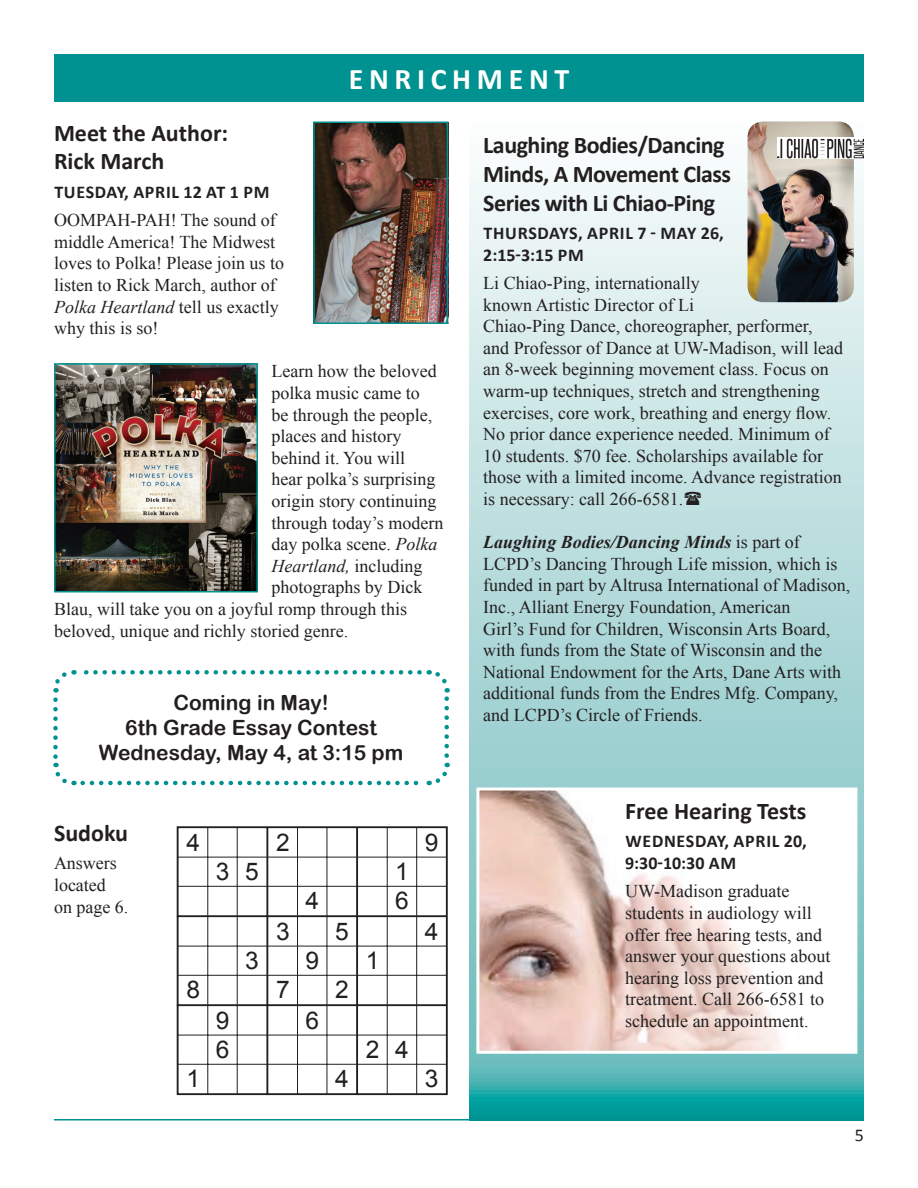
<style>
.page{position:relative;width:918px;height:1188px;background:#fff}
.page>*{position:absolute;margin:0;border:0;box-sizing:border-box;transform-origin:0 0}
.t1{font:700 30px "Calibri";letter-spacing:.19em;color:#fff}
.t2{font:24.3px/29.2px "Arial";color:#231f20}
.t3{font:700 24px/28.8px "Calibri";letter-spacing:-.02em;color:#231f20}
.t4{font:700 24px/28.8px "Calibri";color:#231f20}
.t5{font:21px/25.2px "Arial Rounded MT Bold";color:#231f20;text-align:center}
.t6{font:18px/21.6px "Times New Roman";color:#231f20}
.t7{font:700 18px/21.6px "Calibri";letter-spacing:.04em;color:#231f20}
.t8{font:italic 18px "Times New Roman";color:#231f20}
.t9{font:18px "Calibri";color:#231f20}
.s1{font-style:italic}
.s2{font-style:normal}
.s3{font-weight:700;font-style:italic}
</style>
<div class="page">
<hr style="left:54px;top:1119px;width:810px;height:2px;background:#009290">
<svg style="left:470px;top:133px;width:394px;height:986px;background:#b6dddd"></svg>
<div style="left:54px;top:54px;width:810px;height:47px;background:#009290"></div>
<img style="left:316px;top:125px;width:129px;height:196px">
<div style="left:313px;top:122px;width:135px;height:202px;border:2px solid #009290"></div>
<svg style="left:176px;top:826px;width:272px;height:270px"></svg>
<img style="left:57px;top:366px;width:198px;height:223px">
<div style="left:54px;top:363px;width:204px;height:229px;border:2px solid #009290"></div>
<img style="left:748px;top:122px;width:106px;height:180px">
<img style="left:778px;top:138px;width:86px;height:21px">
<img style="left:480px;top:792px;width:132px;height:258px">
<div style="left:476px;top:788px;width:381px;height:266px;border:3px solid #fff"></div>
<svg style="left:612px;top:788px;width:245px;height:266px"></svg>
<svg style="left:53px;top:700px;width:22px;height:86px"></svg>
<svg style="left:83px;top:763px;width:367px;height:23px"></svg>
<svg style="left:428px;top:670px;width:22px;height:86px"></svg>
<svg style="left:53px;top:670px;width:367px;height:23px"></svg>
<svg style="left:685px;top:491px;width:16px;height:14px"></svg>
<h1 class="t1" style="left:349px;top:60px;width:218px">enr ic hment</h1>
<h3 class="t4" style="left:54px;top:118px;width:176px">Meet the Author:<br>Rick March</h3>
<p class="t7" style="left:54px;top:181px;width:217px">Tuesday, April 12 at 1 pm</p>
<p class="t6" style="left:54px;top:209px;width:232px">OOMPAH-PAH! The sound of middle America! The Midwest loves to Polka! Please join us to listen to Rick March, author of<br><span class="s1">Polka Heartland</span> tell us exactly why this is so!</p>
<p class="t6" style="left:272px;top:360px;width:167px">Learn how the beloved</p>
<p class="t6" style="left:272px;top:382px;width:150px">polka music came to</p>
<p class="t6" style="left:272px;top:403px;width:162px">be through the people,</p>
<p class="t6" style="left:272px;top:425px;width:131px">places and history</p>
<p class="t6" style="left:272px;top:447px;width:135px">behind it. You will</p>
<p class="t6" style="left:272px;top:468px;width:165px">hear polka’s surprising</p>
<p class="t6" style="left:272px;top:490px;width:167px">origin story continuing</p>
<p class="t6" style="left:272px;top:511px;width:173px">through today’s modern</p>
<p class="t6" style="left:272px;top:533px;width:167px">day polka scene. <span class="s1">Polka</span></p>
<p class="t8" style="left:272px;top:553px;width:153px">Heartland, <span class="s2">including</span></p>
<p class="t6" style="left:272px;top:576px;width:152px">photographs by Dick</p>
<p class="t6" style="left:54px;top:598px;width:354px">Blau, will take you on a joyful romp through this</p>
<p class="t6" style="left:54px;top:619px;width:296px">beloved, unique and richly storied genre.</p>
<p class="t5" style="left:99px;top:690px;width:306px">Coming in May!<br>6th Grade Essay Contest<br>Wednesday, May 4, at 3:15 pm</p>
<h3 class="t4" style="left:54px;top:819px;width:76px">Sudoku</h3>
<p class="t6" style="left:54px;top:852px;width:76px">Answers located on page 6.</p>
<h2 class="t2" style="left:186px;top:828px;width:15px">4</h2>
<h2 class="t2" style="left:276px;top:828px;width:15px">2</h2>
<h2 class="t2" style="left:425px;top:828px;width:15px">9</h2>
<h2 class="t2" style="left:216px;top:857px;width:15px">3</h2>
<h2 class="t2" style="left:245px;top:857px;width:15px">5</h2>
<h2 class="t2" style="left:306px;top:886px;width:15px">4</h2>
<h2 class="t2" style="left:395px;top:857px;width:15px">1<br>6</h2>
<h2 class="t2" style="left:276px;top:917px;width:15px">3</h2>
<h2 class="t2" style="left:335px;top:917px;width:15px">5</h2>
<h2 class="t2" style="left:425px;top:917px;width:15px">4</h2>
<h2 class="t2" style="left:245px;top:946px;width:15px">3</h2>
<h2 class="t2" style="left:306px;top:946px;width:15px">9</h2>
<h2 class="t2" style="left:366px;top:946px;width:15px">1</h2>
<h2 class="t2" style="left:186px;top:975px;width:15px">8</h2>
<h2 class="t2" style="left:276px;top:975px;width:15px">7</h2>
<h2 class="t2" style="left:335px;top:975px;width:15px">2</h2>
<h2 class="t2" style="left:216px;top:1006px;width:15px">9<br>6</h2>
<h2 class="t2" style="left:306px;top:1006px;width:15px">6</h2>
<h2 class="t2" style="left:366px;top:1035px;width:15px">2</h2>
<h2 class="t2" style="left:395px;top:1035px;width:15px">4</h2>
<h2 class="t2" style="left:186px;top:1064px;width:15px">1</h2>
<h2 class="t2" style="left:335px;top:1064px;width:15px">4</h2>
<h2 class="t2" style="left:425px;top:1064px;width:15px">3</h2>
<h3 class="t3" style="left:483px;top:131px;width:249px">Laughing Bodies/Dancing<br>Minds, A Movement Class<br>Series with Li Chiao-Ping</h3>
<p class="t7" style="left:484px;top:222px;width:190px">Thursdays, April 7 - May</p>
<p class="t7" style="left:701px;top:222px;width:24px">26,</p>
<p class="t7" style="left:483px;top:244px;width:102px">2:15-3:15 pm</p>
<p class="t6" style="left:483px;top:272px;width:361px">Li Chiao-Ping, internationally<br>known Artistic Director of Li<br>Chiao-Ping Dance, choreographer, performer,<br>and Professor of Dance at UW-Madison, will lead an 8-week beginning movement class. Focus on warm-up techniques, stretch and strengthening exercises, core work, breathing and energy flow.<br>No prior dance experience needed. Minimum of 10 students. $70 fee. Scholarships available for those with a limited income. Advance registration is necessary: call 266‑6581.</p>
<p class="t6" style="left:483px;top:531px;width:369px"><span class="s3">Laughing Bodies/Dancing Minds</span> is part of LCPD’s Dancing Through Life mission, which is funded in part by Altrusa International of Madison, Inc., Alliant Energy Foundation, American<br>Girl’s Fund for Children, Wisconsin Arts Board, with funds from the State of Wisconsin and the National Endowment for the Arts, Dane Arts with additional funds from the Endres Mfg. Company, and LCPD’s Circle of Friends.</p>
<h3 class="t4" style="left:625px;top:797px;width:183px">Free Hearing Tests</h3>
<p class="t7" style="left:625px;top:831px;width:183px">Wednesday, April 20,<br>9:30-10:30 am</p>
<p class="t6" style="left:625px;top:880px;width:207px">UW-Madison graduate students in audiology will offer free hearing tests, and answer your questions about hearing loss prevention and treatment. Call 266-6581 to schedule an appointment.</p>
<p class="t9" style="left:855px;top:1123px;width:11px">5</p>
</div>
